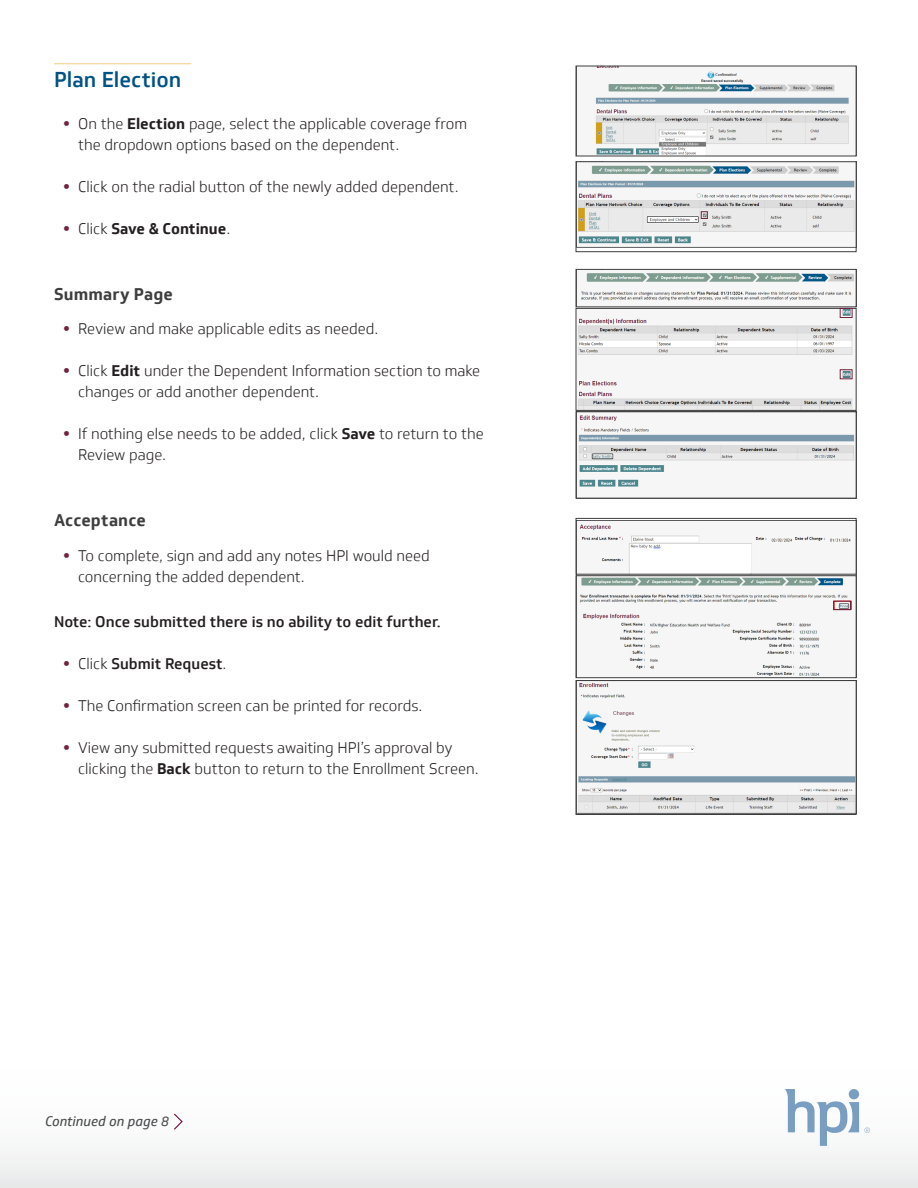
<style>
.page{position:relative;width:918px;height:1188px;background:#fff}
.page>*{position:absolute;margin:0;border:0;box-sizing:border-box;transform-origin:0 0}
.t1{font:500 21px "Soleto";color:#015386}
.t2{font:700 16.5px "Soleto";letter-spacing:.01em;color:#3e3e3f}
.t3{font:300 15px/21px "Soleto";color:#231f20}
.note{font:500 15px "Soleto";color:#231f20}
.t4{font:700 15px "Soleto";color:#231f20}
.t5{font:italic 13.5px "Soleto";color:#4b4c4d}
.s1{font-weight:700;font-size:16.5px;color:#72243d}
.s2{font-weight:700}
.s3{font-size:16.5px;color:#72243d}
.s4{font-weight:300}
</style>
<div class="page">
<div style="left:0;top:992px;width:918px;height:196px;background:linear-gradient(to bottom,#fff,#f1f2f2)"></div>
<svg style="left:785px;top:1089px;width:85px;height:57px"></svg>
<svg style="left:173px;top:1113px;width:11px;height:18px"></svg>
<img style="left:595px;top:71px;width:254px;height:83px">
<img style="left:578px;top:165px;width:276px;height:82px">
<div style="left:576px;top:162px;width:280px;height:90px;border:1px solid #3e3e3f"></div>
<img style="left:576px;top:273px;width:280px;height:136px">
<div style="left:576px;top:269px;width:280px;height:38px;border:1px solid #3e3e3f"></div>
<div style="left:576px;top:308px;width:280px;height:103px;border:1px solid #3e3e3f"></div>
<img style="left:578px;top:415px;width:276px;height:72px">
<img style="left:579px;top:524px;width:272px;height:48px">
<div style="left:576px;top:518px;width:280px;height:56px;border:1px solid #3e3e3f"></div>
<img style="left:578px;top:578px;width:275px;height:98px">
<div style="left:576px;top:576px;width:280px;height:102px;border:1px solid #3e3e3f"></div>
<img style="left:578px;top:683px;width:276px;height:130px">
<div style="left:576px;top:680px;width:280px;height:135px;border:1px solid #3e3e3f"></div>
<hr style="left:55px;top:63px;width:136px;height:1px;background:#dda71b">
<div style="left:701px;top:212px;width:7px;height:7px;border:1px solid #72243d"></div>
<div style="left:840px;top:308px;width:12px;height:10px;border:1px solid #72243d"></div>
<div style="left:833px;top:601px;width:18px;height:9px;border:1px solid #72243d"></div>
<h2 class="t1" style="left:54px;top:67px;width:129px">Plan Election</h2>
<p class="t3" style="left:78px;top:113px;width:391px;text-indent:-15px"><span class="s1">•</span> On the <span class="s2">Election</span> page, select the applicable coverage from the dropdown options based on the dependent.</p>
<p class="t3" style="left:63px;top:176px;width:397px"><span class="s1">•</span> Click on the radial button of the newly added dependent.</p>
<p class="t4" style="left:63px;top:219px;width:169px"><span class="s3">•</span> <span class="s4">Click</span> Save &amp; Continue<span class="s4">.</span></p>
<h3 class="t2" style="left:54px;top:284px;width:120px">Summary Page</h3>
<p class="t3" style="left:63px;top:319px;width:317px"><span class="s1">•</span> Review and make applicable edits as needed.</p>
<p class="t3" style="left:78px;top:361px;width:404px;text-indent:-15px"><span class="s1">•</span> Click <span class="s2">Edit</span> under the Dependent Information section to make changes or add another dependent.</p>
<p class="t3" style="left:78px;top:424px;width:407px;text-indent:-15px"><span class="s1">•</span> If nothing else needs to be added, click <span class="s2">Save</span> to return to the<br>Review page.</p>
<h3 class="t2" style="left:54px;top:510px;width:93px">Acceptance</h3>
<p class="t3" style="left:78px;top:545px;width:353px;text-indent:-15px"><span class="s1">•</span> To complete, sign and add any notes HPI would need concerning the added dependent.</p>
<p class="note" style="left:54px;top:612px;width:388px">Note: Once submitted there is no ability to edit further.</p>
<p class="note" style="left:63px;top:654px;width:165px"><span class="s1">•</span> <span class="s4">Click</span> Submit Request<span class="s4">.</span></p>
<p class="t3" style="left:63px;top:695px;width:361px"><span class="s1">•</span> The Confirmation screen can be printed for records.</p>
<p class="t3" style="left:78px;top:737px;width:402px;text-indent:-15px"><span class="s1">•</span> View any submitted requests awaiting HPI’s approval by clicking the <span class="s2">Back</span> button to return to the Enrollment Screen.</p>
<p class="t5" style="left:45px;top:1114px;width:126px">Continued on page 8</p>
</div>
